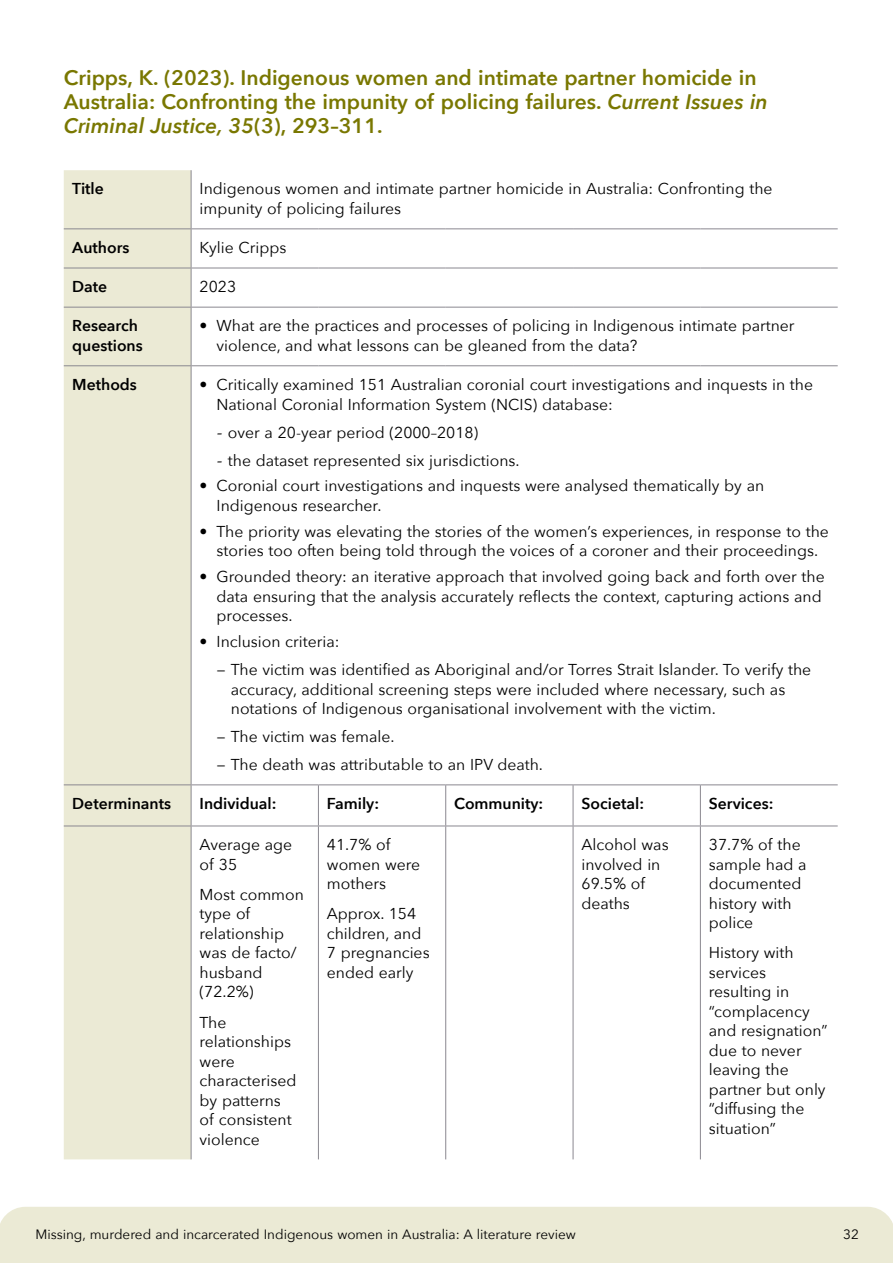
<style>
.page{position:relative;width:893px;height:1263px;background:#fff}
.page>*{position:absolute;margin:0;border:0;box-sizing:border-box;transform-origin:0 0}
.t1{font:600 21px/24px "Avenir Next";color:#797700}
.t2{font:15.75px/19.5px "Avenir Next";color:#000}
.t3{font:600 15.75px/19.5px "Avenir Next";color:#000}
.t4{font:13.5px "Avenir Next";color:#000}
.s1{font-style:italic}
.s2{font-family:"Minion Pro";font-size:18px}
</style>
<div class="page">
<div style="left:64px;top:170px;width:127px;height:989px;background:#ebead5"></div>
<hr style="left:191px;top:170px;width:1px;height:58px;background:#8a8890">
<hr style="left:64px;top:228px;width:127px;height:1px;background:#8a8890">
<hr style="left:191px;top:228px;width:127px;height:1px;background:#8a8890">
<hr style="left:191px;top:229px;width:1px;height:39px;background:#8a8890">
<hr style="left:318px;top:228px;width:128px;height:1px;background:#8a8890">
<hr style="left:446px;top:228px;width:127px;height:1px;background:#8a8890">
<hr style="left:573px;top:228px;width:127px;height:1px;background:#8a8890">
<hr style="left:700px;top:228px;width:138px;height:1px;background:#8a8890">
<hr style="left:64px;top:268px;width:127px;height:1px;background:#8a8890">
<hr style="left:191px;top:268px;width:127px;height:1px;background:#8a8890">
<hr style="left:191px;top:268px;width:1px;height:39px;background:#8a8890">
<hr style="left:318px;top:268px;width:128px;height:1px;background:#8a8890">
<hr style="left:446px;top:268px;width:127px;height:1px;background:#8a8890">
<hr style="left:573px;top:268px;width:127px;height:1px;background:#8a8890">
<hr style="left:700px;top:268px;width:138px;height:1px;background:#8a8890">
<hr style="left:64px;top:307px;width:127px;height:1px;background:#8a8890">
<hr style="left:191px;top:307px;width:127px;height:1px;background:#8a8890">
<hr style="left:191px;top:307px;width:1px;height:58px;background:#8a8890">
<hr style="left:318px;top:307px;width:128px;height:1px;background:#8a8890">
<hr style="left:446px;top:307px;width:127px;height:1px;background:#8a8890">
<hr style="left:573px;top:307px;width:127px;height:1px;background:#8a8890">
<hr style="left:700px;top:307px;width:138px;height:1px;background:#8a8890">
<hr style="left:64px;top:365px;width:127px;height:1px;background:#8a8890">
<hr style="left:191px;top:365px;width:127px;height:1px;background:#8a8890">
<hr style="left:191px;top:366px;width:1px;height:418px;background:#8a8890">
<hr style="left:318px;top:365px;width:128px;height:1px;background:#8a8890">
<hr style="left:446px;top:365px;width:127px;height:1px;background:#8a8890">
<hr style="left:573px;top:365px;width:127px;height:1px;background:#8a8890">
<hr style="left:700px;top:365px;width:138px;height:1px;background:#8a8890">
<hr style="left:64px;top:784px;width:127px;height:1px;background:#8a8890">
<hr style="left:191px;top:784px;width:127px;height:1px;background:#8a8890">
<hr style="left:191px;top:785px;width:1px;height:41px;background:#8a8890">
<hr style="left:318px;top:784px;width:128px;height:1px;background:#8a8890">
<hr style="left:318px;top:785px;width:1px;height:41px;background:#8a8890">
<hr style="left:446px;top:784px;width:127px;height:1px;background:#8a8890">
<hr style="left:445px;top:785px;width:1px;height:41px;background:#8a8890">
<hr style="left:573px;top:784px;width:127px;height:1px;background:#8a8890">
<hr style="left:573px;top:785px;width:1px;height:41px;background:#8a8890">
<hr style="left:700px;top:784px;width:138px;height:1px;background:#8a8890">
<hr style="left:700px;top:785px;width:1px;height:41px;background:#8a8890">
<hr style="left:64px;top:826px;width:127px;height:1px;background:#8a8890">
<hr style="left:191px;top:826px;width:127px;height:1px;background:#8a8890">
<hr style="left:191px;top:826px;width:1px;height:333px;background:#8a8890">
<hr style="left:318px;top:826px;width:128px;height:1px;background:#8a8890">
<hr style="left:318px;top:826px;width:1px;height:333px;background:#8a8890">
<hr style="left:446px;top:826px;width:127px;height:1px;background:#8a8890">
<hr style="left:445px;top:826px;width:1px;height:333px;background:#8a8890">
<hr style="left:573px;top:826px;width:127px;height:1px;background:#8a8890">
<hr style="left:573px;top:826px;width:1px;height:333px;background:#8a8890">
<hr style="left:700px;top:826px;width:138px;height:1px;background:#8a8890">
<hr style="left:700px;top:826px;width:1px;height:333px;background:#8a8890">
<div style="left:0;top:1207px;width:893px;height:56px;background:#ebead5"></div>
<h1 class="t1" style="left:64px;top:65px;width:706px">Cripps, K. (2023). Indigenous women and intimate partner homicide in<br>Australia: Confronting the impunity of policing failures. <span class="s1">Current Issues in<br>Criminal Justice, 35</span>(3), 293–311.</h1>
<p class="t3" style="left:72px;top:179px;width:33px">Title</p>
<p class="t2" style="left:200px;top:179px;width:574px">Indigenous women and intimate partner homicide in Australia: Confronting the impunity of policing failures</p>
<p class="t3" style="left:72px;top:237px;width:59px">Authors</p>
<p class="t2" style="left:200px;top:237px;width:88px">Kylie Cripps</p>
<p class="t3" style="left:72px;top:277px;width:36px">Date</p>
<p class="t2" style="left:200px;top:276px;width:38px">2023</p>
<p class="t3" style="left:72px;top:316px;width:72px">Research questions</p>
<p class="t2" style="left:217px;top:315px;width:579px;text-indent:-17px">• What are the practices and processes of policing in Indigenous intimate partner violence, and what lessons can be gleaned from the data?</p>
<p class="t3" style="left:72px;top:374px;width:66px">Methods</p>
<p class="t2" style="left:217px;top:374px;width:598px;text-indent:-17px">• Critically examined 151 Australian coronial court investigations and inquests in the<br>National Coronial Information System (NCIS) database:</p>
<p class="t2" style="left:217px;top:422px;width:263px"><span class="s2">-</span> over a 20-year period (2000–2018)</p>
<p class="t2" style="left:217px;top:450px;width:304px"><span class="s2">-</span> the dataset represented six jurisdictions.</p>
<p class="t2" style="left:217px;top:475px;width:549px;text-indent:-17px">• Coronial court investigations and inquests were analysed thematically by an<br>Indigenous researcher.</p>
<p class="t2" style="left:200px;top:521px;width:631px;text-align:center">• The priority was elevating the stories of the women’s experiences, in response to the stories too often being told through the voices of a coroner and their proceedings.</p>
<p class="t2" style="left:217px;top:566px;width:610px;text-indent:-17px">• Grounded theory: an iterative approach that involved going back and forth over the data ensuring that the analysis accurately reflects the context, capturing actions and processes.</p>
<p class="t2" style="left:200px;top:631px;width:141px">• Inclusion criteria:</p>
<p class="t2" style="left:231px;top:659px;width:582px;text-indent:-14px"><span class="s2">–</span> The victim was identified as Aboriginal and/or Torres Strait Islander. To verify the accuracy, additional screening steps were included where necessary, such as notations of Indigenous organisational involvement with the victim.</p>
<p class="t2" style="left:217px;top:726px;width:179px"><span class="s2">–</span> The victim was female.</p>
<p class="t2" style="left:217px;top:754px;width:328px"><span class="s2">–</span> The death was attributable to an IPV death.</p>
<p class="t3" style="left:72px;top:793px;width:100px">Determinants</p>
<p class="t3" style="left:200px;top:793px;width:78px">Individual:</p>
<p class="t3" style="left:327px;top:793px;width:54px">Family:</p>
<p class="t3" style="left:454px;top:793px;width:91px">Community:</p>
<p class="t3" style="left:582px;top:793px;width:64px">Societal:</p>
<p class="t3" style="left:709px;top:793px;width:66px">Services:</p>
<p class="t2" style="left:200px;top:834px;width:94px">Average age of 35</p>
<p class="t2" style="left:200px;top:884px;width:106px">Most common type of relationship was de facto/ husband (72.2%)</p>
<p class="t2" style="left:200px;top:1011px;width:98px">The relationships were characterised by patterns of consistent violence</p>
<p class="t2" style="left:327px;top:834px;width:95px">41.7% of women were mothers</p>
<p class="t2" style="left:327px;top:903px;width:104px">Approx. 154 children, and<br>7 pregnancies ended early</p>
<p class="t2" style="left:582px;top:834px;width:89px">Alcohol was involved in<br>69.5% of deaths</p>
<p class="t2" style="left:709px;top:834px;width:99px">37.7% of the sample had a documented history with police</p>
<p class="t2" style="left:709px;top:942px;width:120px">History with services resulting in “complacency and resignation” due to never leaving the partner but only “diffusing the situation”</p>
<p class="t4" style="left:35px;top:1223px;width:542px">Missing, murdered and incarcerated Indigenous women in Australia: A literature review</p>
<p class="t4" style="left:843px;top:1223px;width:17px">32</p>
</div>
